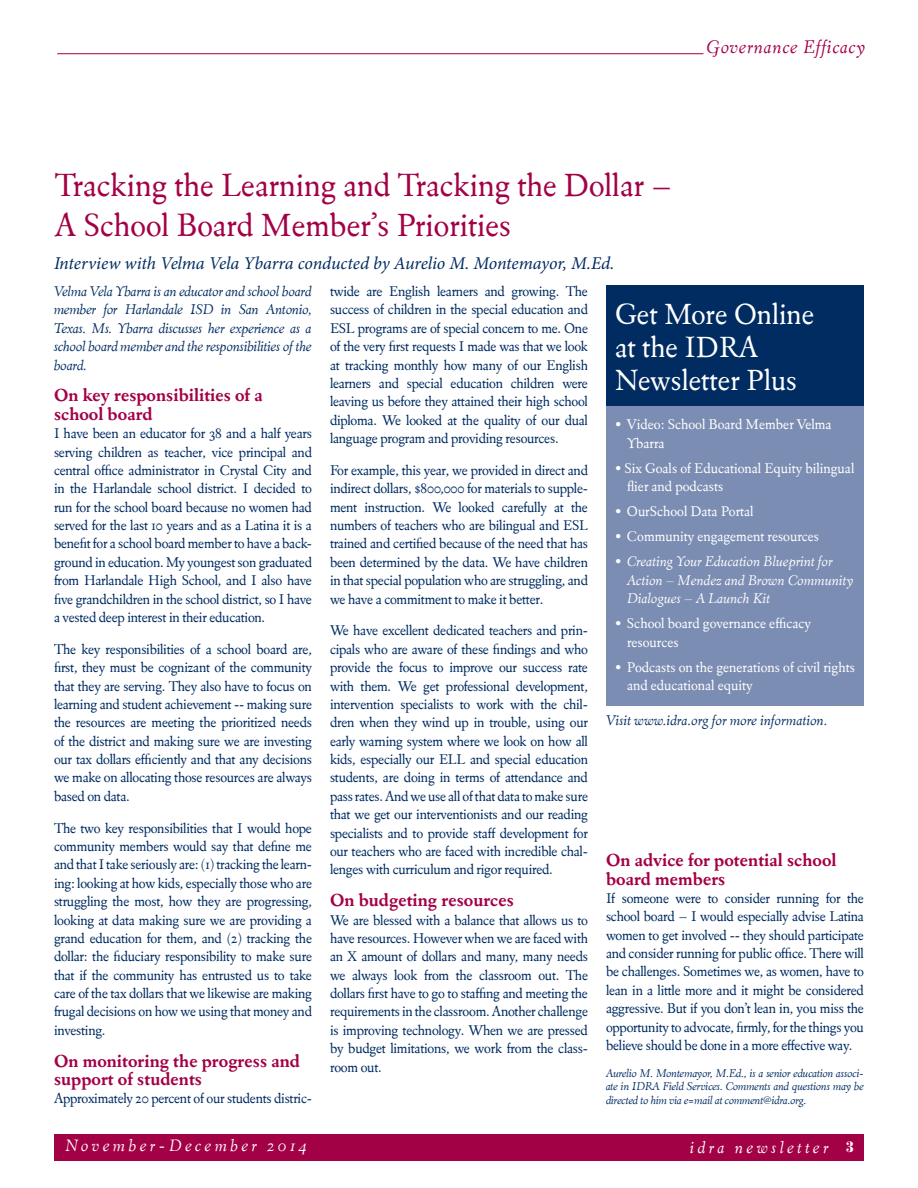
<style>
.page{position:relative;width:918px;height:1188px;background:#fff}
.page>*{position:absolute;margin:0;border:0;box-sizing:border-box;transform-origin:0 0}
.t1{font:33px "Eldorado Text";color:#a30146}
.t2{font:30px "Eldorado Text";color:#fff}
.t3{font:italic 18.75px "Eldorado Text";letter-spacing:.04em;color:#a30146}
.subhead{font:700 18px/18.3px "Eldorado Text";color:#a30146}
.t4{font:italic 18px "Minion Pro";letter-spacing:-.01em;color:#002c62}
.t5{font:italic 16.8px "Eldorado Text";letter-spacing:.2em;color:#fff}
.t6{font:700 15px "Inflex MT Std";color:#fff}
.subhead-2{font:14.4px/18.3px "Eldorado Text";letter-spacing:-.02em;color:#002c62;text-align:justify}
.bullets{font:14.4px/18.3px "Eldorado Text";color:#fff}
.subhead-3{font:italic 14.4px/18.3px "Eldorado Text";letter-spacing:-.02em;color:#002c62;text-align:justify}
.bullets-2{font:italic 14.4px/18.3px "Eldorado Text";color:#fff}
.body{font:italic 14.4px "Eldorado Text";color:#002c62}
.subhead-4{font:italic 11.7px/13.5px "Eldorado Text";letter-spacing:-.02em;color:#002c62;text-align:justify}
.s1{font-style:normal}
</style>
<div class="page">
<div style="left:54px;top:1134px;width:810px;height:27px;background:#a30146"></div>
<hr style="left:57px;top:53px;width:646px;height:1px;background:#a30146">
<div style="left:606px;top:285px;width:258px;height:151px;background:#002c62"></div>
<div style="left:606px;top:406px;width:258px;height:300px;background:#7c8db3"></div>
<p class="t3" style="left:706px;top:36px;width:161px">Governance Efficacy</p>
<p class="t1" style="left:55px;top:166px;width:619px">Tracking the Learning and Tracking the Dollar –</p>
<p class="t1" style="left:55px;top:206px;width:458px">A School Board Member’s Priorities</p>
<p class="t4" style="left:54px;top:251px;width:562px">Interview with Velma Vela Ybarra conducted by Aurelio M. Montemayor, M.Ed.</p>
<p class="subhead-3" style="left:54px;top:282px;width:260px">Velma Vela Ybarra is an educator and school board member for Harlandale ISD in San Antonio, Texas. Ms. Ybarra discusses her experience as a school board member and the responsibilities of the board.</p>
<p class="subhead" style="left:54px;top:386px;width:210px">On key responsibilities of a school board</p>
<p class="subhead-2" style="left:54px;top:424px;width:260px">I have been an educator for 38 and a half years serving children as teacher, vice principal and central office administrator in Crystal City and in the Harlandale school district. I decided to run for the school board because no women had served for the last 10 years and as a Latina it is a benefit for a school board member to have a back&shy;ground in education. My youngest son graduated from Harlandale High School, and I also have five grandchildren in the school district, so I have a vested deep interest in their education.</p>
<p class="subhead-2" style="left:54px;top:640px;width:260px">The key responsibilities of a school board are, first, they must be cognizant of the community that they are serving. They also have to focus on learning and student achievement -- making sure the resources are meeting the prioritized needs of the district and making sure we are investing our tax dollars efficiently and that any decisions we make on allocating those resources are always based on data.</p>
<p class="subhead-2" style="left:54px;top:819px;width:260px">The two key responsibilities that I would hope community members would say that define me and that I take seriously are: (1) tracking the learn&shy;ing: looking at how kids, especially those who are struggling the most, how they are progressing, looking at data making sure we are providing a grand education for them, and (2) tracking the dollar: the fiduciary responsibility to make sure that if the community has entrusted us to take care of the tax dollars that we likewise are making frugal decisions on how we using that money and investing.</p>
<p class="subhead" style="left:54px;top:1052px;width:248px">On monitoring the progress and support of students</p>
<p class="subhead-2" style="left:54px;top:1090px;width:260px">Approximately 20 percent of our students distric-</p>
<p class="subhead-2" style="left:330px;top:282px;width:260px">twide are English learners and growing. The success of children in the special education and ESL programs are of special concern to me. One of the very first requests I made was that we look at tracking monthly how many of our English learners and special education children were leaving us before they attained their high school diploma. We looked at the quality of our dual language program and providing resources.</p>
<p class="subhead-2" style="left:330px;top:461px;width:260px">For example, this year, we provided in direct and indirect dollars, $800,000 for materials to supple&shy;ment instruction. We looked carefully at the numbers of teachers who are bilingual and ESL trained and certified because of the need that has been determined by the data. We have children in that special population who are struggling, and we have a commitment to make it better.</p>
<p class="subhead-2" style="left:330px;top:622px;width:260px">We have excellent dedicated teachers and prin&shy;cipals who are aware of these findings and who provide the focus to improve our success rate with them. We get professional development, intervention specialists to work with the chil&shy;dren when they wind up in trouble, using our early warning system where we look on how all kids, especially our ELL and special education students, are doing in terms of attendance and pass rates. And we use all of that data to make sure that we get our interventionists and our reading specialists and to provide staff development for our teachers who are faced with incredible chal&shy;lenges with curriculum and rigor required.</p>
<p class="subhead" style="left:330px;top:891px;width:185px">On budgeting resources</p>
<p class="subhead-2" style="left:330px;top:911px;width:260px">We are blessed with a balance that allows us to have resources. However when we are faced with an X amount of dollars and many, many needs we always look from the classroom out. The dollars first have to go to staffing and meeting the requirements in the classroom. Another challenge is improving technology. When we are pressed by budget limitations, we work from the class&shy;room out.</p>
<p class="t2" style="left:615px;top:297px;width:201px">Get More Online</p>
<p class="t2" style="left:615px;top:330px;width:145px">at the IDRA</p>
<p class="t2" style="left:615px;top:363px;width:184px">Newsletter Plus</p>
<p class="bullets" style="left:627px;top:416px;width:206px;text-indent:-12px">• Video: School Board Member Velma<br>Ybarra</p>
<p class="bullets" style="left:627px;top:459px;width:229px;text-indent:-12px">• Six Goals of Educational Equity bilingual flier and podcasts</p>
<p class="bullets" style="left:615px;top:503px;width:140px">• OurSchool Data Portal</p>
<p class="bullets" style="left:615px;top:528px;width:206px">• Community engagement resources</p>
<p class="bullets-2" style="left:627px;top:553px;width:228px;text-indent:-12px"><span class="s1">•</span> Creating Your Education Blueprint for<br>Action – Mendez and Brown Community<br>Dialogues – A Launch Kit</p>
<p class="bullets" style="left:627px;top:615px;width:186px;text-indent:-12px">• School board governance efficacy resources</p>
<p class="bullets" style="left:627px;top:658px;width:229px;text-indent:-12px">• Podcasts on the generations of civil rights and educational equity</p>
<p class="body" style="left:606px;top:712px;width:223px">Visit www.idra.org for more information.</p>
<p class="subhead" style="left:606px;top:851px;width:232px">On advice for potential school board members</p>
<p class="subhead-2" style="left:606px;top:889px;width:260px">If someone were to consider running for the school board – I would especially advise Latina women to get involved -- they should participate and consider running for public office. There will be challenges. Sometimes we, as women, have to lean in a little more and it might be considered aggressive. But if you don’t lean in, you miss the opportunity to advocate, firmly, for the things you believe should be done in a more effective way.</p>
<p class="subhead-4" style="left:606px;top:1067px;width:260px">Aurelio M. Montemayor, M.Ed., is a senior education associ&shy;ate in IDRA Field Services. Comments and questions may be directed to him via e=mail at comment@idra.org.</p>
<p class="t5" style="left:65px;top:1136px;width:244px">November-December 2014</p>
<p class="t5" style="left:690px;top:1138px;width:140px">idra newsletter</p>
<p class="t6" style="left:846px;top:1138px;width:9px">3</p>
</div>
